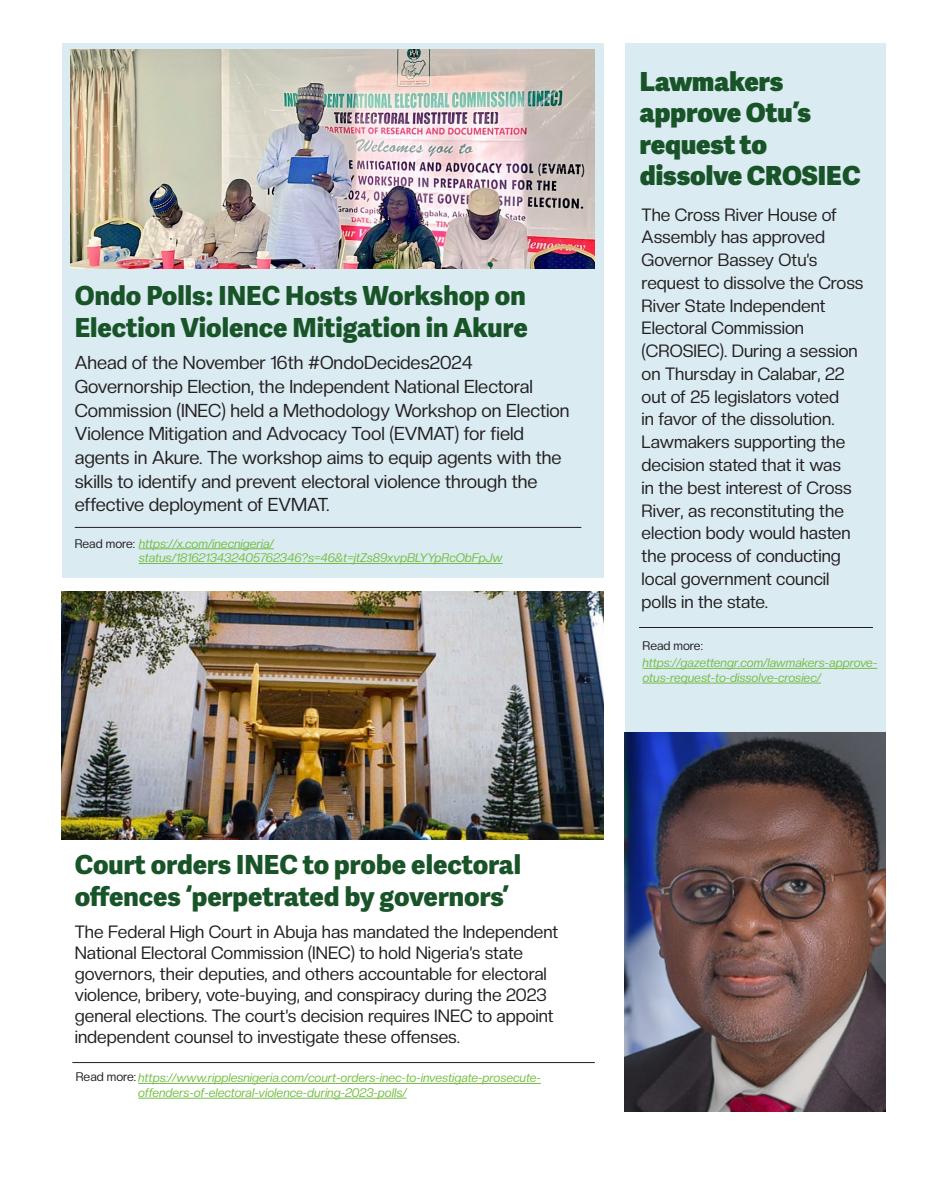
<style>
.page{position:relative;width:945px;height:1182px;background:#fff}
.page>*{position:absolute;margin:0;border:0;box-sizing:border-box;transform-origin:0 0}
.t1{font:800 26.25px/31.5px "Adelle Sans";color:#195429}
.t2{font:800 26.25px/31.5px "Adelle Sans";color:#195429}
.t3{font:18.38px/23.6px "Creato Display";color:#231f20}
.t4{font:17.5px/22.8px "Creato Display";color:#231f20}
.t5{font:italic 12.25px/14.7px "Creato Display";color:#74bf43}
.t6{font:12.25px "Creato Display";color:#231f20}
.s1{font-style:normal;color:#231f20}
</style>
<div class="page">
<div style="left:62px;top:43px;width:541px;height:534px;background:#daebf2"></div>
<img style="left:71px;top:50px;width:524px;height:219px">
<div style="left:625px;top:43px;width:261px;height:1068px;background:#daebf2"></div>
<img style="left:625px;top:732px;width:261px;height:379px">
<hr style="left:643px;top:668px;width:234px;height:1px;background:#74bf43">
<hr style="left:643px;top:682px;width:178px;height:1px;background:#74bf43">
<hr style="left:639px;top:627px;width:234px;height:1px;background:#231f20">
<img style="left:62px;top:591px;width:541px;height:248px">
<hr style="left:138px;top:1082px;width:403px;height:1px;background:#74bf43">
<hr style="left:138px;top:1097px;width:269px;height:1px;background:#74bf43">
<hr style="left:72px;top:1062px;width:523px;height:1px;background:#231f20">
<hr style="left:75px;top:527px;width:506px;height:1px;background:#231f20">
<hr style="left:139px;top:548px;width:135px;height:1px;background:#74bf43">
<hr style="left:139px;top:563px;width:364px;height:1px;background:#74bf43">
<p class="t1" style="left:75px;top:280px;width:455px">Ondo Polls: INEC Hosts Workshop on<br>Election Violence Mitigation in Akure</p>
<p class="t3" style="left:75px;top:351px;width:496px">Ahead of the November 16th #OndoDecides2024<br>Governorship Election, the Independent National Electoral Commission (INEC) held a Methodology Workshop on Election Violence Mitigation and Advocacy Tool (EVMAT) for field agents in Akure. The workshop aims to equip agents with the skills to identify and prevent electoral violence through the effective deployment of EVMAT.</p>
<p class="t5" style="left:139px;top:535px;width:365px;text-indent:-64px"><span class="s1">Read more:</span> https://x.com/inecnigeria/ status/1816213432405762346?s=46&amp;t=jtZs89xvpBLYYpRcObFpJw</p>
<p class="t1" style="left:75px;top:849px;width:448px">Court orders INEC to probe electoral offences ‘perpetrated by governors’</p>
<p class="t4" style="left:75px;top:920px;width:485px;line-height:21px">The Federal High Court in Abuja has mandated the Independent National Electoral Commission (INEC) to hold Nigeria’s state governors, their deputies, and others accountable for electoral violence, bribery, vote-buying, and conspiracy during the 2023 general elections. The court’s decision requires INEC to appoint independent counsel to investigate these offenses.</p>
<p class="t5" style="left:138px;top:1070px;width:404px">https://www.ripplesnigeria.com/court-orders-inec-to-investigate-prosecute&shy;offenders-of-electoral-violence-during-2023-polls/</p>
<p class="t6" style="left:76px;top:1068px;width:62px">Read more:</p>
<p class="t2" style="left:640px;top:66px;width:222px">Lawmakers approve Otu’s request to dissolve CROSIEC</p>
<p class="t4" style="left:642px;top:203px;width:223px">The Cross River House of<br>Assembly has approved<br>Governor Bassey Otu’s request to dissolve the Cross<br>River State Independent<br>Electoral Commission (CROSIEC). During a session on Thursday in Calabar, 22 out of 25 legislators voted<br>in favor of the dissolution.<br>Lawmakers supporting the decision stated that it was<br>in the best interest of Cross<br>River, as reconstituting the election body would hasten the process of conducting local government council polls in the state.</p>
<p class="t6" style="left:643px;top:638px;width:62px">Read more:</p>
<p class="t5" style="left:643px;top:655px;width:236px">https://gazettengr.com/lawmakers-approve&shy;otus-request-to-dissolve-crosiec/</p>
</div>
